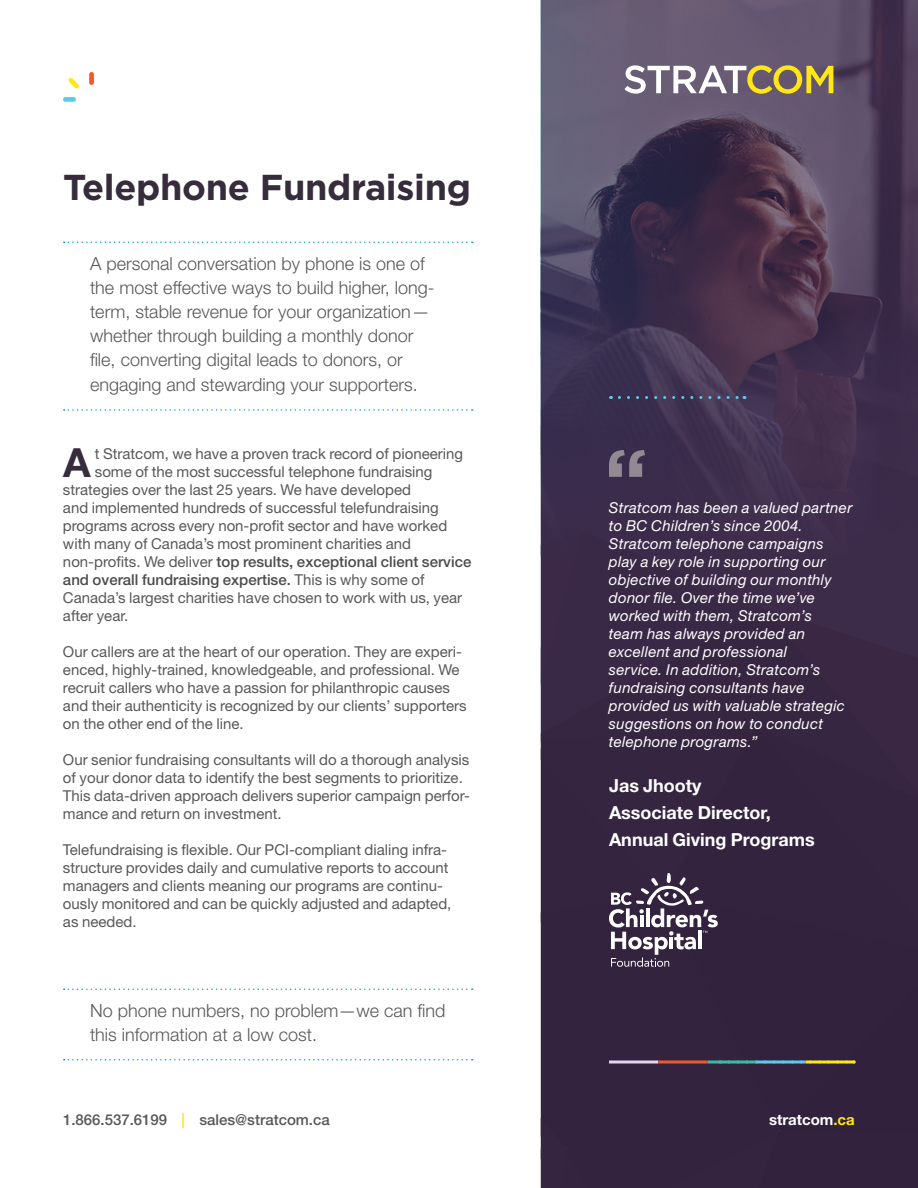
<style>
.page{position:relative;width:918px;height:1188px;background:#fff}
.page>*{position:absolute;margin:0;border:0;box-sizing:border-box;transform-origin:0 0}
.t1{font:700 40.2px "Helvetica Neue LT Std";color:#362c3c}
.t2{font:700 36px "Gotham";letter-spacing:-.01em;color:#362c3c}
.t3{font:300 18px/24.3px "Helvetica Neue LT Std";color:#57585a}
.t4{font:700 18px/27px "Helvetica Neue LT Std";color:#fff}
.t5{font:15px/18px "Helvetica Neue LT Std";color:#57585a}
.t6{font:italic 15px/18px "Helvetica Neue LT Std";letter-spacing:.02em;color:#fff}
.t7{font:500 15px "Helvetica Neue LT Std";color:#4b4c4d}
.t8{font:500 15px "Helvetica Neue LT Std";color:#57585a}
.t9{font:700 15px "Helvetica Neue LT Std";color:#fff}
.s1{font-weight:400;color:#57585a}
.s2{font-weight:700;color:#ffe616}
.s3{color:#ffe616}
</style>
<div class="page">
<svg style="left:64px;top:242px;width:409px;height:1px"></svg>
<svg style="left:64px;top:409px;width:409px;height:2px"></svg>
<svg style="left:64px;top:988px;width:409px;height:2px"></svg>
<svg style="left:64px;top:1059px;width:409px;height:2px"></svg>
<svg style="left:63px;top:97px;width:13px;height:5px"></svg>
<svg style="left:68px;top:78px;width:11px;height:10px"></svg>
<svg style="left:89px;top:72px;width:5px;height:13px"></svg>
<svg style="left:541px;top:0;width:377px;height:1188px;background:#41324c"></svg>
<h2 class="t2" style="left:63px;top:163px;width:410px">Telephone Fundraising</h2>
<p class="t3" style="left:90px;top:251px;width:346px">A personal conversation by phone is one of the most effective ways to build higher, long&shy;term, stable revenue for your organization— whether through building a monthly donor file, converting digital leads to donors, or engaging and stewarding your supporters.</p>
<h1 class="t1" style="left:63px;top:438px;width:29px">A</h1>
<p class="t5" style="left:95px;top:444px;width:370px">t Stratcom, we have a proven track record of pioneering</p>
<p class="t5" style="left:95px;top:462px;width:339px">some of the most successful telephone fundraising</p>
<p class="t5" style="left:63px;top:480px;width:350px">strategies over the last 25 years. We have developed</p>
<p class="t5" style="left:63px;top:498px;width:377px">and implemented hundreds of successful telefundraising</p>
<p class="t5" style="left:63px;top:516px;width:386px">programs across every non-profit sector and have worked</p>
<p class="t5" style="left:63px;top:534px;width:350px">with many of Canada’s most prominent charities and</p>
<p class="t7" style="left:63px;top:553px;width:410px"><span class="s1">non-profits. We deliver</span> top results, exceptional client service</p>
<p class="t7" style="left:63px;top:571px;width:363px">and overall fundraising expertise. <span class="s1">This is why some of</span></p>
<p class="t5" style="left:63px;top:588px;width:401px">Canada’s largest charities have chosen to work with us, year</p>
<p class="t5" style="left:63px;top:606px;width:67px">after year.</p>
<p class="t5" style="left:63px;top:642px;width:405px">Our callers are at the heart of our operation. They are experi&shy;enced, highly-trained, knowledgeable, and professional. We recruit callers who have a passion for philanthropic causes and their authenticity is recognized by our clients’ supporters on the other end of the line.</p>
<p class="t5" style="left:63px;top:750px;width:408px">Our senior fundraising consultants will do a thorough analysis of your donor data to identify the best segments to prioritize.<br>This data-driven approach delivers superior campaign perfor&shy;mance and return on investment.</p>
<p class="t5" style="left:63px;top:840px;width:390px">Telefundraising is flexible. Our PCI-compliant dialing infra&shy;structure provides daily and cumulative reports to account managers and clients meaning our programs are continu&shy;ously monitored and can be quickly adjusted and adapted, as needed.</p>
<p class="t3" style="left:90px;top:998px;width:357px">No phone numbers, no problem—we can find this information at a low cost.</p>
<p class="t6" style="left:609px;top:498px;width:245px">Stratcom has been a valued partner to BC Children’s since 2004.<br>Stratcom telephone campaigns play a key role in supporting our objective of building our monthly donor file. Over the time we’ve worked with them, Stratcom’s<br>team has always provided an excellent and professional<br>service. In addition, Stratcom’s fundraising consultants have provided us with valuable strategic suggestions on how to conduct telephone programs.”</p>
<p class="t4" style="left:609px;top:772px;width:207px">Jas Jhooty<br>Associate Director,<br>Annual Giving Programs</p>
<p class="t8" style="left:63px;top:1111px;width:268px">1.866.537.6199 <span class="s2">|</span> sales@stratcom.ca</p>
<p class="t9" style="left:769px;top:1110px;width:87px">stratcom<span class="s3">.ca</span></p>
</div>
